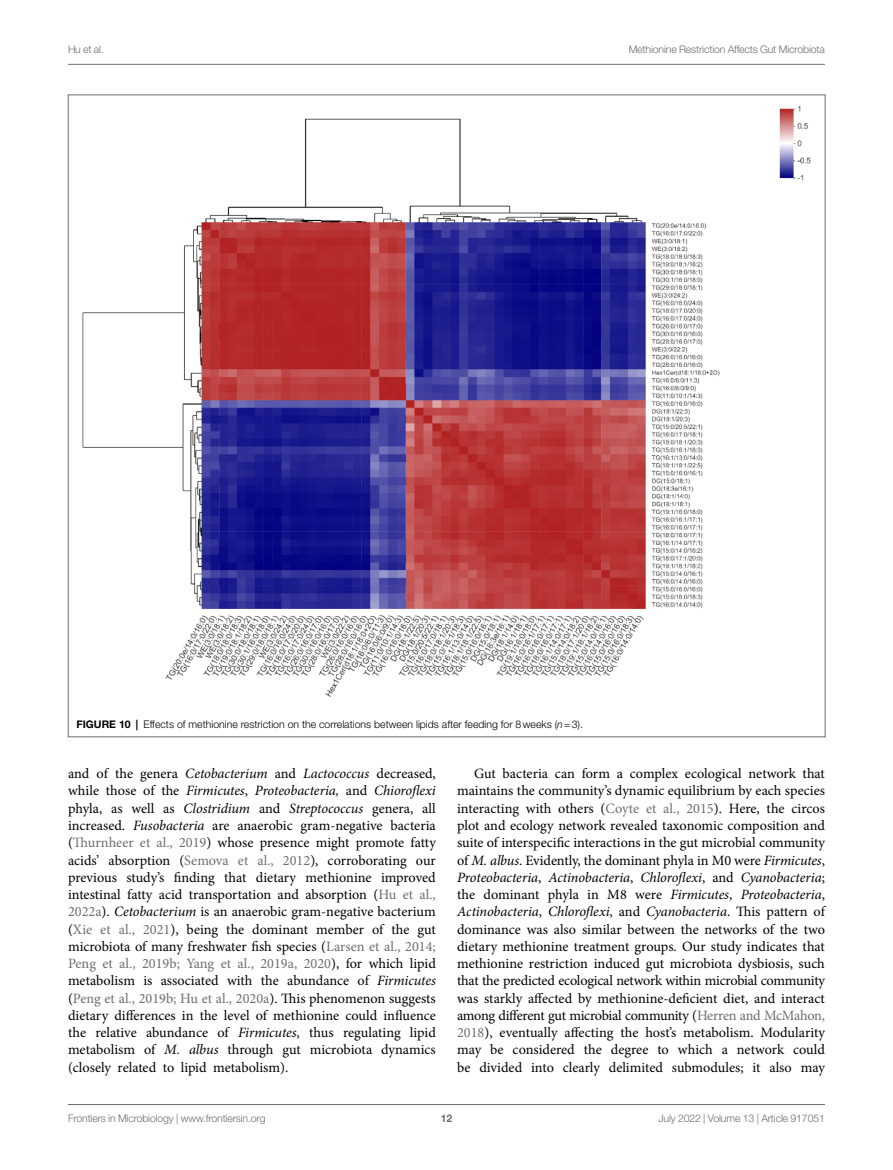
<style>
.page{position:relative;width:893px;height:1170px;background:#fff}
.page>*{position:absolute;margin:0;border:0;box-sizing:border-box;transform-origin:0 0}
.TEXT{font:14.25px/17.2px "Minion Pro";color:#000;text-align:justify}
.t1{font:300 10.5px "Helvetica Neue LT Std";letter-spacing:-.015em;color:#6d6e71}
.FIG_LEG{font:300 10.5px "Helvetica Neue LT Std";color:#000}
.t2{font:700 10.5px "Helvetica Neue LT Std";color:#6d6e71}
.s1{font-weight:700}
.s2{font-style:italic}
.s3{color:#6d6e71}
</style>
<div class="page">
<hr style="left:68px;top:64px;width:757px;height:1px;background:#6d6e71">
<hr style="left:68px;top:1104px;width:757px;height:1px;background:#6d6e71">
<img style="left:82px;top:105px;width:729px;height:592px">
<p class="t1" style="left:68px;top:42px;width:37px">Hu et al.</p>
<p class="t1" style="left:629px;top:42px;width:198px">Methionine Restriction Affects Gut Microbiota</p>
<p class="FIG_LEG" style="left:77px;top:718px;width:508px"><span class="s1">FIGURE 10 |</span> Effects of methionine restriction on the correlations between lipids after feeding for 8weeks (<span class="s2">n</span>=3).</p>
<p class="TEXT" style="left:68px;top:765px;width:369px">and of the genera <span class="s2">Cetobacterium</span> and <span class="s2">Lactococcus</span> decreased, while those of the <span class="s2">Firmicutes</span>, <span class="s2">Proteobacteria,</span> and <span class="s2">Chioroflexi </span>phyla, as well as <span class="s2">Clostridium</span> and <span class="s2">Streptococcus</span> genera, all increased. <span class="s2">Fusobacteria</span> are anaerobic gram-negative bacteria (<span class="s3">Thurnheer et al., 2019</span>) whose presence might promote fatty acids’ absorption (<span class="s3">Semova et al., 2012</span>), corroborating our previous study’s finding that dietary methionine improved intestinal fatty acid transportation and absorption (<span class="s3">Hu et al., 2022a</span>). <span class="s2">Cetobacterium</span> is an anaerobic gram-negative bacterium (<span class="s3">Xie et al., 2021</span>), being the dominant member of the gut microbiota of many freshwater fish species (<span class="s3">Larsen et al., 2014; Peng et al., 2019b; Yang et al., 2019a, 2020</span>), for which lipid metabolism is associated with the abundance of <span class="s2">Firmicutes </span>(<span class="s3">Peng et al., 2019b; Hu et al., 2020a</span>). This phenomenon suggests dietary differences in the level of methionine could influence the relative abundance of <span class="s2">Firmicutes</span>, thus regulating lipid metabolism of <span class="s2">M. albus</span> through gut microbiota dynamics (closely related to lipid metabolism).</p>
<p class="TEXT" style="left:457px;top:765px;width:369px;text-indent:17px">Gut bacteria can form a complex ecological network that maintains the community’s dynamic equilibrium by each species interacting with others (<span class="s3">Coyte et al., 2015</span>). Here, the circos plot and ecology network revealed taxonomic composition and suite of interspecific interactions in the gut microbial community of <span class="s2">M. albus</span>. Evidently, the dominant phyla in M0 were <span class="s2">Firmicutes</span>, <span class="s2">Proteobacteria</span>, <span class="s2">Actinobacteria</span>, <span class="s2">Chloroflexi</span>, and <span class="s2">Cyanobacteria</span>; the dominant phyla in M8 were <span class="s2">Firmicutes</span>, <span class="s2">Proteobacteria</span>, <span class="s2">Actinobacteria</span>, <span class="s2">Chloroflexi</span>, and <span class="s2">Cyanobacteria</span>. This pattern of dominance was also similar between the networks of the two dietary methionine treatment groups. Our study indicates that methionine restriction induced gut microbiota dysbiosis, such that the predicted ecological network within microbial community was starkly affected by methionine-deficient diet, and interact among different gut microbial community (<span class="s3">Herren and McMahon, 2018</span>), eventually affecting the host’s metabolism. Modularity may be considered the degree to which a network could be divided into clearly delimited submodules; it also may</p>
<p class="t1" style="left:68px;top:1111px;width:199px">Frontiers in Microbiology | www.frontiersin.org</p>
<p class="t2" style="left:441px;top:1111px;width:13px">12</p>
<p class="t1" style="left:658px;top:1111px;width:168px">July 2022 | Volume 13 | Article 917051</p>
</div>
